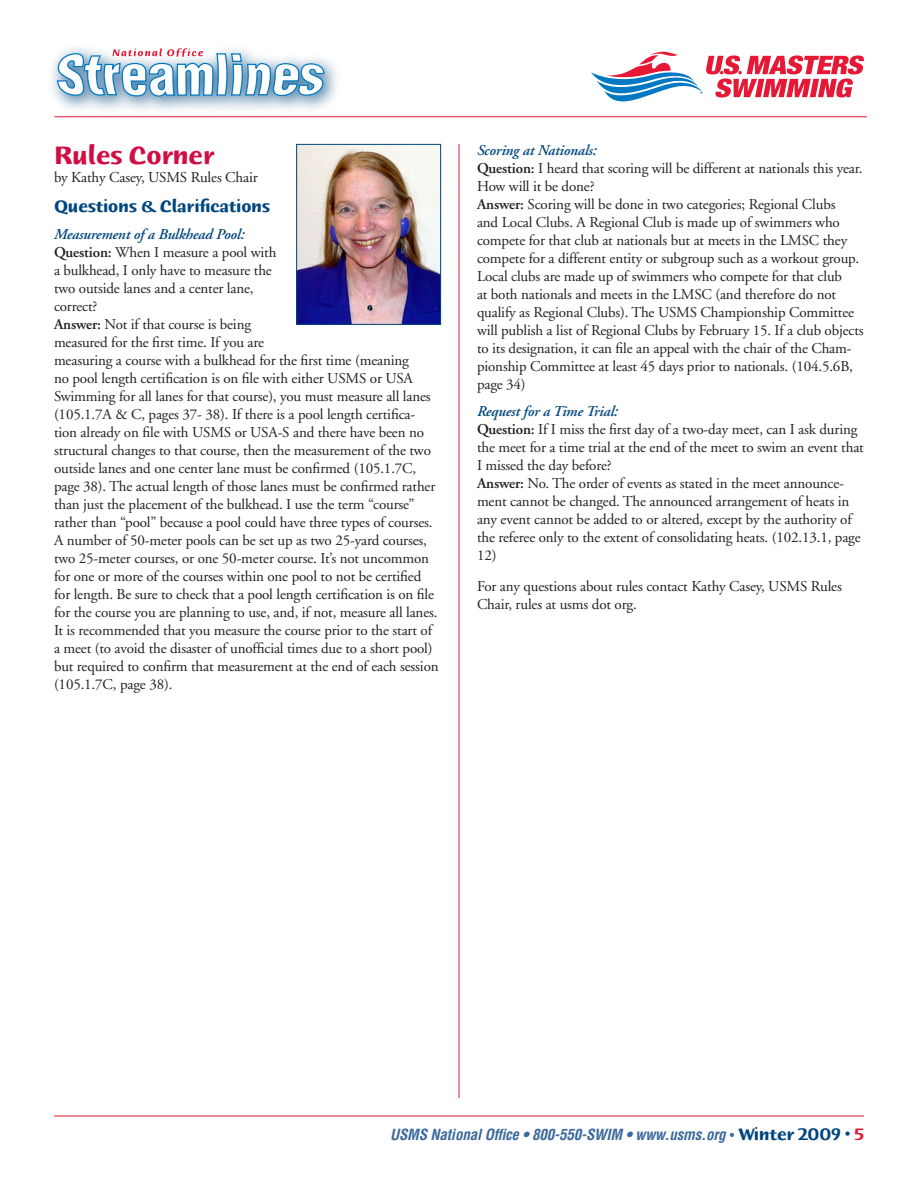
<style>
.page{position:relative;width:918px;height:1188px;background:#fff}
.page>*{position:absolute;margin:0;border:0;box-sizing:border-box;transform-origin:0 0}
.Headline_1{font:700 27px "Humana Sans ITC";letter-spacing:-.01em;color:#d20d44}
.News_Brief_Head{font:700 18px "Humana Sans ITC";letter-spacing:-.01em;color:#00467e}
.BT_No_Indent{font:15px/18px "Adobe Garamond";letter-spacing:-.01em;color:#231f20}
.BT_Space_Above{font:15px/18px "Adobe Garamond";letter-spacing:-.01em;color:#231f20}
.BT_Subhead{font:italic 600 15px "Adobe Garamond";letter-spacing:-.01em;color:#00467e}
.t1{font:italic 700 condensed 15px "Helvetica";letter-spacing:-.01em;color:#3c6a9d}
.s1{font-weight:600}
.s2{font-family:"Adobe Garamond";font-weight:400;font-style:normal;font-stretch:normal}
.s3{font-family:"Humana Sans ITC";font-style:normal;font-stretch:normal;font-size:18px;color:#00467e}
.s4{font-family:"Humana Sans ITC";font-style:normal;font-stretch:normal;font-size:18px;color:#e51836}
</style>
<div class="page">
<hr style="left:54px;top:1116px;width:810px;height:1px;background:#e51836">
<hr style="left:459px;top:144px;width:1px;height:954px;background:#e51836">
<img style="left:52px;top:60px;width:297px;height:58px">
<svg style="left:56px;top:47px;width:269px;height:71px"></svg>
<svg style="left:591px;top:52px;width:273px;height:50px"></svg>
<hr style="left:54px;top:116px;width:813px;height:1px;background:#e51836">
<img style="left:298px;top:146px;width:141px;height:177px">
<div style="left:296px;top:144px;width:145px;height:181px;border:1px solid #00467e"></div>
<p class="Headline_1" style="left:54px;top:141px;width:162px">Rules Corner</p>
<p class="BT_No_Indent" style="left:54px;top:169px;width:205px">by Kathy Casey, USMS Rules Chair</p>
<p class="News_Brief_Head" style="left:54px;top:197px;width:218px">Questions &amp; Clarifications</p>
<p class="BT_Subhead" style="left:54px;top:226px;width:192px">Measurement of a Bulkhead Pool:</p>
<p class="BT_No_Indent" style="left:54px;top:244px;width:224px"><span class="s1">Question:</span> When I measure a pool with a bulkhead, I only have to measure the two outside lanes and a center lane, correct?</p>
<p class="BT_No_Indent" style="left:54px;top:316px;width:386px"><span class="s1">Answer:</span> Not if that course is being<br>measured for the first time. If you are<br>measuring a course with a bulkhead for the first time (meaning<br>no pool length certification is on file with either USMS or USA Swimming for all lanes for that course), you must measure all lanes (105.1.7A &amp; C, pages 37- 38). If there is a pool length certifica&shy;tion already on file with USMS or USA-S and there have been no structural changes to that course, then the measurement of the two outside lanes and one center lane must be confirmed (105.1.7C, page 38). The actual length of those lanes must be confirmed rather than just the placement of the bulkhead. I use the term “course” rather than “pool” because a pool could have three types of courses.<br>A number of 50-meter pools can be set up as two 25-yard courses, two 25-meter courses, or one 50-meter course. It’s not uncommon for one or more of the courses within one pool to not be certified for length. Be sure to check that a pool length certification is on file for the course you are planning to use, and, if not, measure all lanes.<br>It is recommended that you measure the course prior to the start of a meet (to avoid the disaster of unofficial times due to a short pool) but required to confirm that measurement at the end of each session (105.1.7C, page 38).</p>
<p class="BT_Subhead" style="left:477px;top:142px;width:121px">Scoring at Nationals:</p>
<p class="BT_No_Indent" style="left:477px;top:159px;width:387px"><span class="s1">Question:</span> I heard that scoring will be different at nationals this year.<br>How will it be done?</p>
<p class="BT_No_Indent" style="left:477px;top:195px;width:388px"><span class="s1">Answer:</span> Scoring will be done in two categories; Regional Clubs<br>and Local Clubs. A Regional Club is made up of swimmers who compete for that club at nationals but at meets in the LMSC they compete for a different entity or subgroup such as a workout group.<br>Local clubs are made up of swimmers who compete for that club<br>at both nationals and meets in the LMSC (and therefore do not qualify as Regional Clubs). The USMS Championship Committee will publish a list of Regional Clubs by February 15. If a club objects to its designation, it can file an appeal with the chair of the Cham&shy;pionship Committee at least 45 days prior to nationals. (104.5.6B, page 34)</p>
<p class="BT_Subhead" style="left:477px;top:403px;width:142px">Request for a Time Trial:</p>
<p class="BT_No_Indent" style="left:477px;top:420px;width:388px"><span class="s1">Question:</span> If I miss the first day of a two-day meet, can I ask during the meet for a time trial at the end of the meet to swim an event that<br>I missed the day before?</p>
<p class="BT_No_Indent" style="left:477px;top:474px;width:385px"><span class="s1">Answer:</span> No. The order of events as stated in the meet announce&shy;ment cannot be changed. The announced arrangement of heats in any event cannot be added to or altered, except by the authority of the referee only to the extent of consolidating heats. (102.13.1, page 12)</p>
<p class="BT_Space_Above" style="left:477px;top:578px;width:366px">For any questions about rules contact Kathy Casey, USMS Rules<br>Chair, rules at usms dot org.</p>
<p class="t1" style="left:390px;top:1125px;width:475px">USMS National Office • 800-550-SWIM • www.usms.org <span class="s2">•</span> <span class="s3">Winter 2009 •</span> <span class="s4">5</span></p>
</div>
